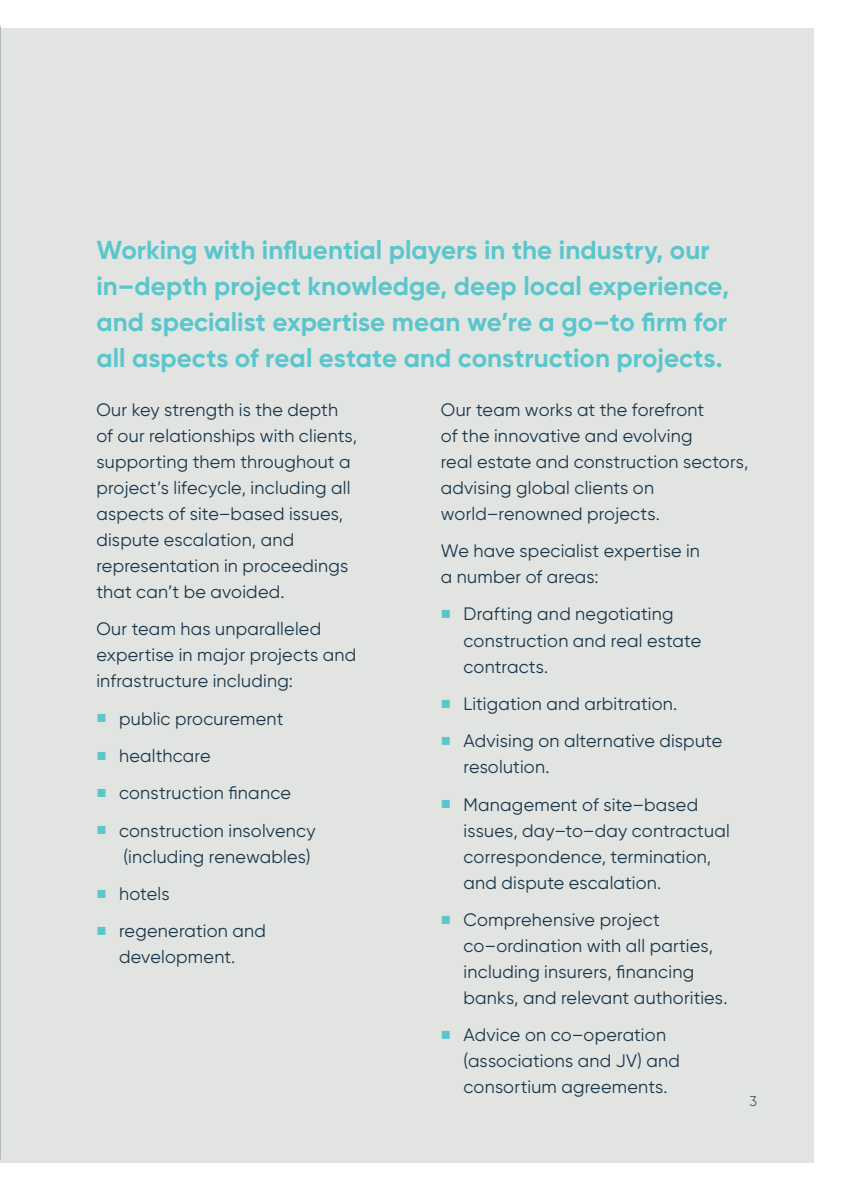
<style>
.page{position:relative;width:842px;height:1191px;background:#fff}
.page>*{position:absolute;margin:0;border:0;box-sizing:border-box;transform-origin:0 0}
.Intro_paragraph{font:700 26px/36px "Gilroy";color:#5ac6cc}
.Body_copy{font:18px/26px "Gilroy";letter-spacing:.015em;color:#1a374b}
.t1{font:300 14px "Gilroy";color:#1a374b}
</style>
<div class="page">
<div style="left:0;top:28px;width:814px;height:1134px;background:#e2e4e2"></div>
<p class="Intro_paragraph" style="left:96px;top:232px;width:634px">Working with influential players in the industry, our in–depth project knowledge, deep local experience, and specialist expertise mean we’re a go–to firm for all aspects of real estate and construction projects.</p>
<p class="Body_copy" style="left:96px;top:396px;width:262px">Our key strength is the depth of our relationships with clients, supporting them throughout a project’s lifecycle, including all aspects of site–based issues, dispute escalation, and representation in proceedings that can’t be avoided.</p>
<p class="Body_copy" style="left:96px;top:615px;width:261px">Our team has unparalleled expertise in major projects and infrastructure including:</p>
<p class="Body_copy" style="left:119px;top:705px;width:166px">public procurement</p>
<p class="Body_copy" style="left:119px;top:742px;width:93px">healthcare</p>
<p class="Body_copy" style="left:119px;top:779px;width:173px">construction finance</p>
<p class="Body_copy" style="left:119px;top:817px;width:198px">construction insolvency (including renewables)</p>
<p class="Body_copy" style="left:119px;top:880px;width:52px">hotels</p>
<p class="Body_copy" style="left:119px;top:917px;width:148px">regeneration and development.</p>
<p class="Body_copy" style="left:441px;top:396px;width:309px">Our team works at the forefront<br>of the innovative and evolving<br>real estate and construction sectors, advising global clients on world–renowned projects.</p>
<p class="Body_copy" style="left:441px;top:537px;width:261px">We have specialist expertise in a number of areas:</p>
<p class="Body_copy" style="left:463px;top:601px;width:239px">Drafting and negotiating construction and real estate contracts.</p>
<p class="Body_copy" style="left:463px;top:690px;width:215px">Litigation and arbitration.</p>
<p class="Body_copy" style="left:463px;top:727px;width:260px">Advising on alternative dispute resolution.</p>
<p class="Body_copy" style="left:463px;top:791px;width:268px">Management of site–based issues, day–to–day contractual correspondence, termination, and dispute escalation.</p>
<p class="Body_copy" style="left:463px;top:906px;width:265px">Comprehensive project co–ordination with all parties, including insurers, financing banks, and relevant authorities.</p>
<p class="Body_copy" style="left:463px;top:1021px;width:218px">Advice on co–operation (associations and JV) and consortium agreements.</p>
<p class="t1" style="left:749px;top:1092px;width:9px">3</p>
</div>
